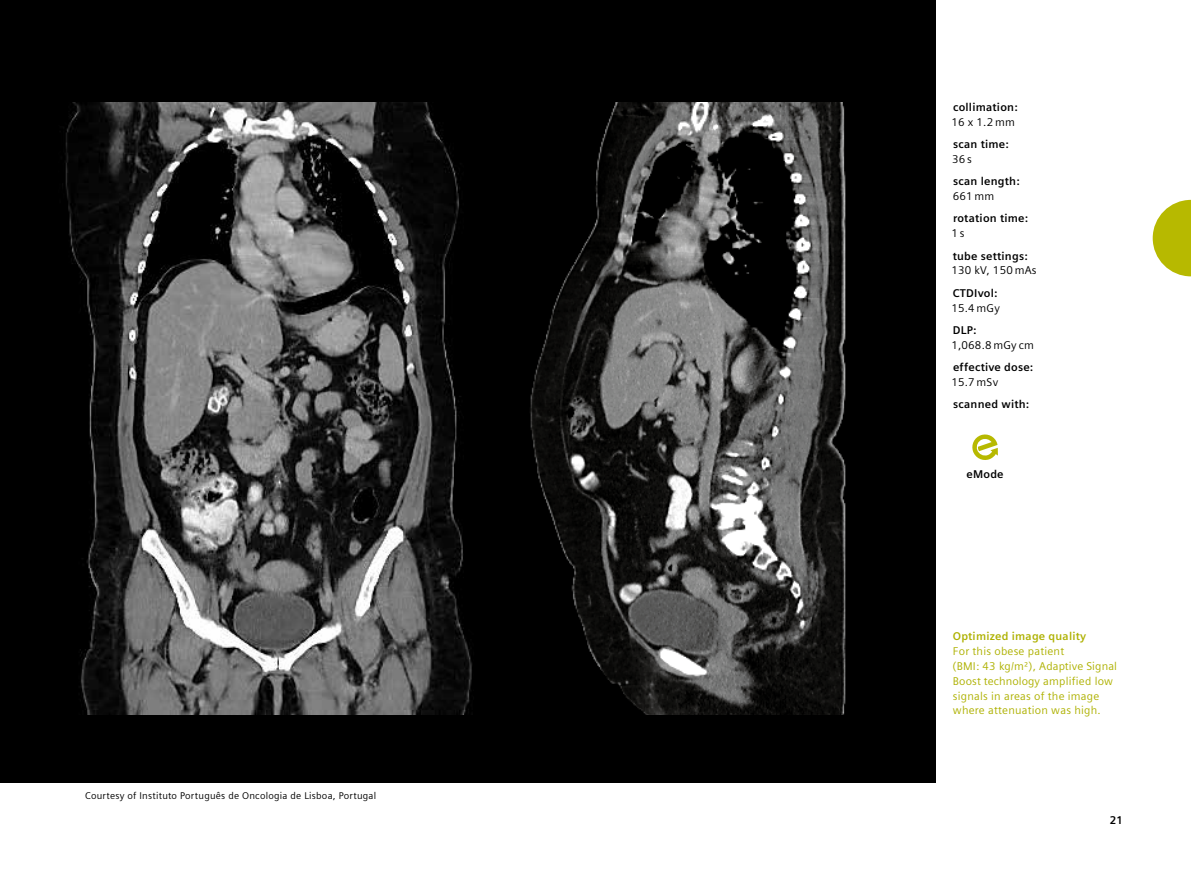
<style>
.page{position:relative;width:1191px;height:893px;background:#fff}
.page>*{position:absolute;margin:0;border:0;box-sizing:border-box;transform-origin:0 0}
.t1{font:11.25px/14.9px "Siemens Sans";letter-spacing:.02em;color:#aeb100}
.t2{font:700 11.25px "Siemens Sans";letter-spacing:.02em;color:#000}
.t3{font:11.25px "Siemens Sans";letter-spacing:.02em;color:#000}
.t4{font:700 11.25px "Siemens Sans";letter-spacing:.02em;color:#aeb100}
.t5{font:9.75px "Siemens Sans";letter-spacing:.025em;color:#000}
</style>
<div class="page">
<div style="left:0;top:0;width:935px;height:782px;background:#000"></div>
<img style="left:65px;top:102px;width:407px;height:612px">
<img style="left:530px;top:102px;width:316px;height:612px">
<svg style="left:972px;top:434px;width:26px;height:26px"></svg>
<svg style="left:1152px;top:200px;width:39px;height:76px"></svg>
<p class="t5" style="left:85px;top:791px;width:293px">Courtesy of Instituto Português de Oncologia de Lisboa, Portugal</p>
<p class="t2" style="left:953px;top:100px;width:66px">collimation:</p>
<p class="t3" style="left:951px;top:115px;width:65px">16 x 1.2 mm</p>
<p class="t2" style="left:953px;top:138px;width:57px">scan time:</p>
<p class="t3" style="left:952px;top:153px;width:21px">36s</p>
<p class="t2" style="left:953px;top:175px;width:68px">scan length:</p>
<p class="t3" style="left:952px;top:190px;width:43px">661 mm</p>
<p class="t2" style="left:953px;top:212px;width:77px">rotation time:</p>
<p class="t3" style="left:951px;top:227px;width:15px">1s</p>
<p class="t2" style="left:952px;top:249px;width:76px">tube settings:</p>
<p class="t3" style="left:951px;top:264px;width:87px">130 kV, 150 mAs</p>
<p class="t2" style="left:952px;top:286px;width:46px">CTDIvol:</p>
<p class="t3" style="left:951px;top:301px;width:50px">15.4 mGy</p>
<p class="t2" style="left:953px;top:324px;width:25px">DLP:</p>
<p class="t3" style="left:951px;top:339px;width:84px">1,068.8 mGy cm</p>
<p class="t2" style="left:953px;top:361px;width:82px">effective dose:</p>
<p class="t3" style="left:951px;top:376px;width:48px">15.7 mSv</p>
<p class="t2" style="left:953px;top:398px;width:77px">scanned with:</p>
<p class="t2" style="left:966px;top:467px;width:39px">eMode</p>
<p class="t4" style="left:952px;top:630px;width:135px">Optimized image quality</p>
<p class="t1" style="left:952px;top:644px;width:166px">For this obese patient<br>(BMI: 43 kg/m²), Adaptive Signal<br>Boost technology amplified low signals in areas of the image where attenuation was high.</p>
<p class="t2" style="left:1109px;top:814px;width:15px">21</p>
</div>
